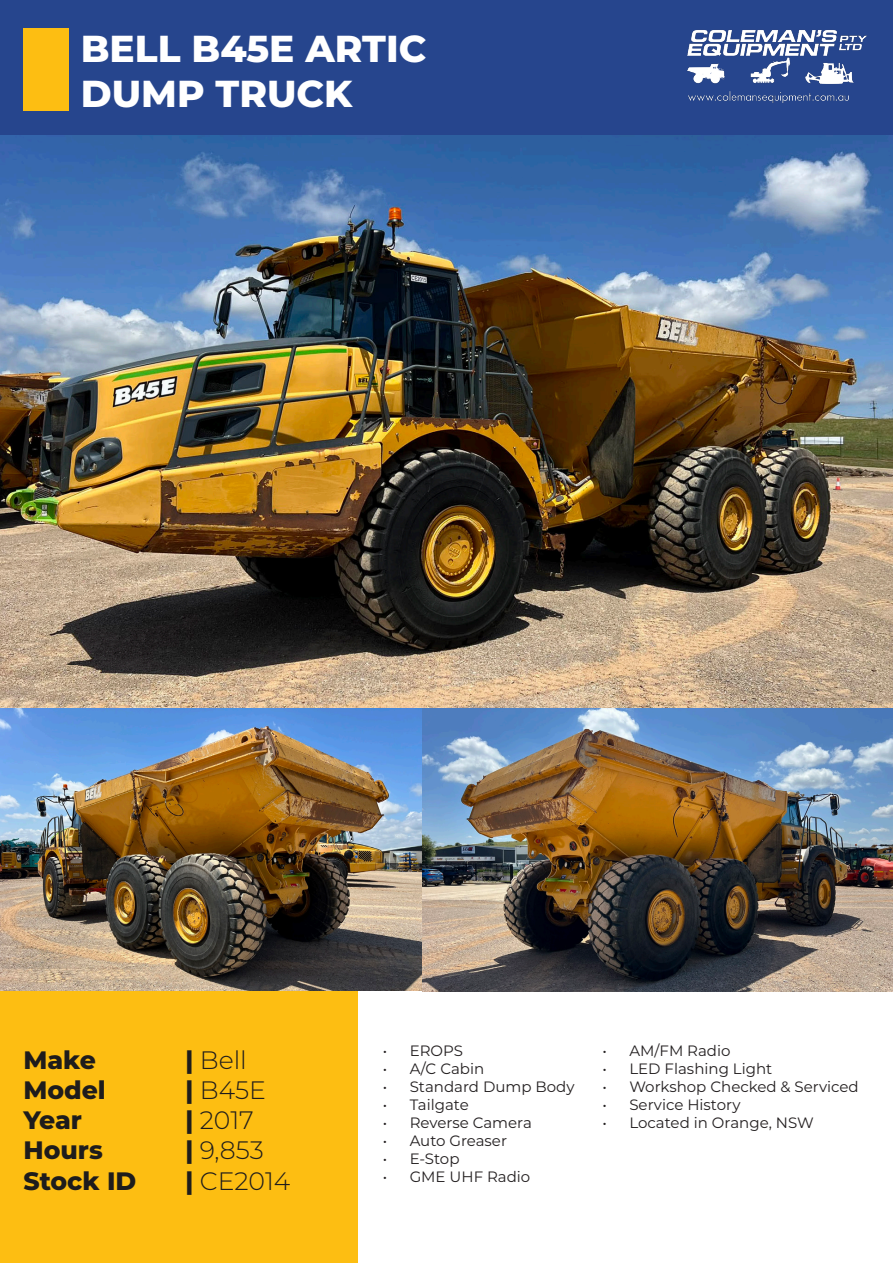
<style>
.page{position:relative;width:893px;height:1263px;background:#fff}
.page>*{position:absolute;margin:0;border:0;box-sizing:border-box;transform-origin:0 0}
.t1{font:800 37.5px "Montserrat";color:#fff}
.t2{font:300 25.2px "Montserrat";color:#1e1c1c}
.t3{font:800 25.2px "Montserrat";color:#1e1c1c}
.t4{font:15px "Montserrat";color:#231f20}
.s1{font-weight:800}
</style>
<div class="page">
<div style="left:0;top:991px;width:357px;height:272px;background:#fdbe12"></div>
<div style="left:0;top:0;width:893px;height:140px;background:#26458d"></div>
<img style="left:687px;top:30px;width:180px;height:73px">
<div style="left:23px;top:28px;width:46px;height:83px;background:#fdbe12"></div>
<img style="left:0;top:135px;width:893px;height:573px">
<img style="left:0;top:708px;width:893px;height:283px">
<p class="t1" style="left:81px;top:21px;width:347px">BELL B45E ARTIC</p>
<p class="t1" style="left:81px;top:66px;width:273px">DUMP TRUCK</p>
<p class="t3" style="left:23px;top:1041px;width:74px">Make</p>
<p class="t2" style="left:185px;top:1043px;width:63px"><span class="s1">|</span> Bell</p>
<p class="t3" style="left:23px;top:1071px;width:84px">Model</p>
<p class="t2" style="left:185px;top:1073px;width:82px"><span class="s1">|</span> B45E</p>
<p class="t3" style="left:23px;top:1102px;width:60px">Year</p>
<p class="t2" style="left:185px;top:1103px;width:70px"><span class="s1">|</span> 2017</p>
<p class="t3" style="left:23px;top:1132px;width:81px">Hours</p>
<p class="t2" style="left:185px;top:1133px;width:80px"><span class="s1">|</span> 9,853</p>
<p class="t3" style="left:23px;top:1162px;width:114px">Stock ID</p>
<p class="t2" style="left:185px;top:1163px;width:106px"><span class="s1">|</span> CE2014</p>
<p class="t4" style="left:383px;top:1040px;width:82px">• EROPS</p>
<p class="t4" style="left:383px;top:1058px;width:103px">• A/C Cabin</p>
<p class="t4" style="left:383px;top:1076px;width:193px">• Standard Dump Body</p>
<p class="t4" style="left:383px;top:1094px;width:88px">• Tailgate</p>
<p class="t4" style="left:383px;top:1112px;width:151px">• Reverse Camera</p>
<p class="t4" style="left:383px;top:1130px;width:126px">• Auto Greaser</p>
<p class="t4" style="left:383px;top:1148px;width:78px">• E-Stop</p>
<p class="t4" style="left:383px;top:1166px;width:149px">• GME UHF Radio</p>
<p class="t4" style="left:602px;top:1040px;width:130px">• AM/FM Radio</p>
<p class="t4" style="left:602px;top:1058px;width:171px">• LED Flashing Light</p>
<p class="t4" style="left:602px;top:1076px;width:258px">• Workshop Checked &amp; Serviced</p>
<p class="t4" style="left:602px;top:1094px;width:140px">• Service History</p>
<p class="t4" style="left:602px;top:1112px;width:213px">• Located in Orange, NSW</p>
</div>
